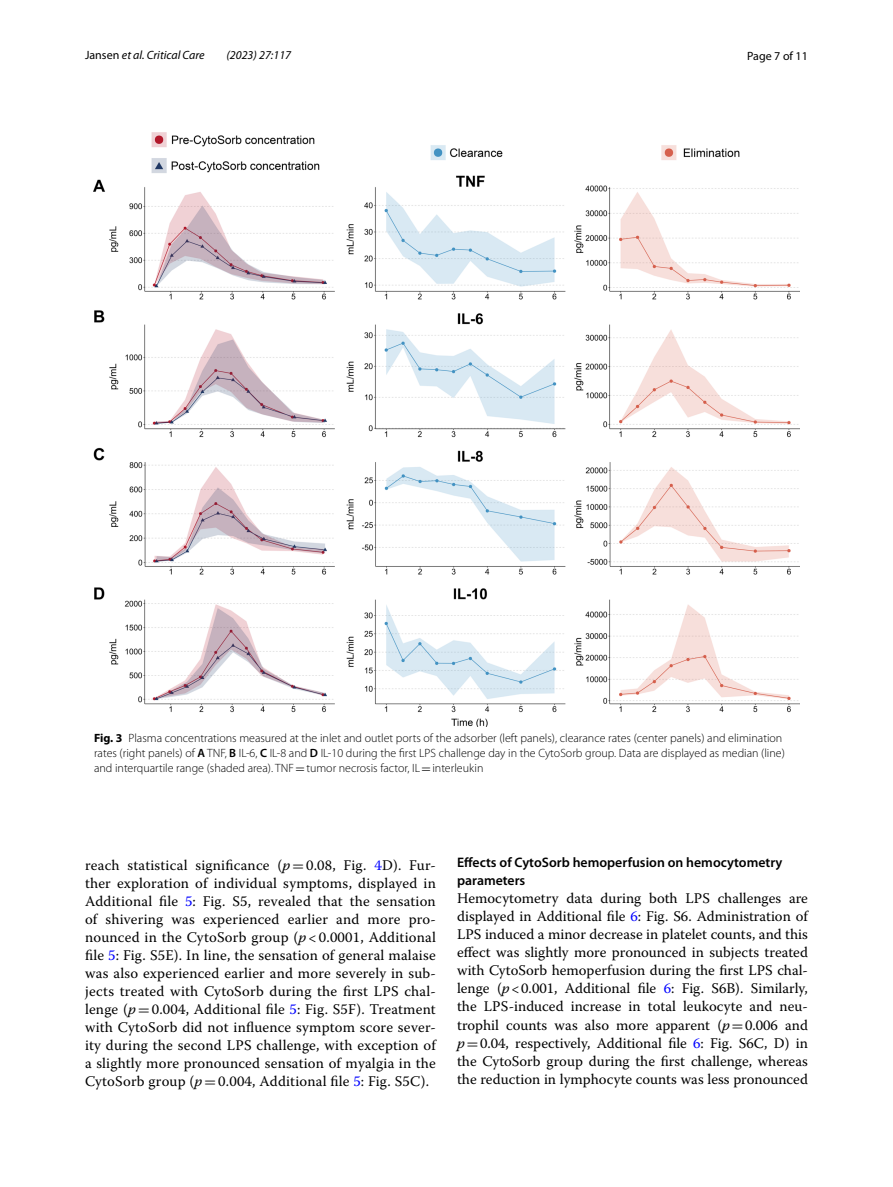
<style>
.page{position:relative;width:893px;height:1187px;background:#fff}
.page>*{position:absolute;margin:0;border:0;box-sizing:border-box;transform-origin:0 0}
.t1{font:14.7px/18px "Warnock Pro";letter-spacing:.01em;color:#000;text-align:justify}
.t2{font:600 13.8px/18px "Myriad Pro";color:#000}
.t3{font:300 12px/15px "Myriad Pro";color:#000}
.t4{font:italic 12px "Myriad Pro";color:#000}
.t5{font:12px "Myriad Pro";color:#000}
.s1{font-style:normal}
.s2{font-weight:700}
.s3{font-weight:600}
.s4{font-family:"MTSY";font-weight:400}
.s5{font-style:italic}
.s6{font-family:"MTSY"}
.s7{color:#00f}
</style>
<div class="page">
<img style="left:94px;top:133px;width:705px;height:593px">
<p class="t4" style="left:85px;top:48px;width:121px"><span class="s1">Jansen</span> et al. Critical Care</p>
<p class="t4" style="left:226px;top:48px;width:66px">(2023) 27:117</p>
<p class="t5" style="left:747px;top:48px;width:62px">Page 7 of 11</p>
<p class="t3" style="left:94px;top:730px;width:692px"><span class="s2">Fig. 3</span> Plasma concentrations measured at the inlet and outlet ports of the adsorber (left panels), clearance rates (center panels) and elimination rates (right panels) of <span class="s3">A</span> TNF, <span class="s3">B</span> IL-6, <span class="s3">C</span> IL-8 and <span class="s3">D</span> IL-10 during the first LPS challenge day in the CytoSorb group. Data are displayed as median (line) and interquartile range (shaded area). TNF<span class="s4">=</span>tumor necrosis factor, IL<span class="s4">=</span>interleukin</p>
<p class="t1" style="left:85px;top:855px;width:352px">reach statistical significance (<span class="s5">p</span><span class="s6">=</span>0.08, Fig. <span class="s7">4</span>D). Fur&shy;ther exploration of individual symptoms, displayed in Additional file <span class="s7">5</span>: Fig. S5, revealed that the sensation of shivering was experienced earlier and more pro&shy;nounced in the CytoSorb group (<span class="s5">p</span> &lt; 0.0001, Additional file <span class="s7">5</span>: Fig. S5E). In line, the sensation of general malaise was also experienced earlier and more severely in sub&shy;jects treated with CytoSorb during the first LPS chal&shy;lenge (<span class="s5">p</span><span class="s6">=</span>0.004, Additional file <span class="s7">5</span>: Fig. S5F). Treatment with CytoSorb did not influence symptom score sever&shy;ity during the second LPS challenge, with exception of a slightly more pronounced sensation of myalgia in the CytoSorb group (<span class="s5">p</span><span class="s6">=</span>0.004, Additional file <span class="s7">5</span>: Fig. S5C).</p>
<p class="t2" style="left:457px;top:853px;width:327px">Effects of CytoSorb hemoperfusion on hemocytometry parameters</p>
<p class="t1" style="left:457px;top:889px;width:352px">Hemocytometry data during both LPS challenges are displayed in Additional file <span class="s7">6</span>: Fig. S6. Administration of LPS induced a minor decrease in platelet counts, and this effect was slightly more pronounced in subjects treated with CytoSorb hemoperfusion during the first LPS chal&shy;lenge (<span class="s5">p</span>&lt;0.001, Additional file <span class="s7">6</span>: Fig. S6B). Similarly, the LPS-induced increase in total leukocyte and neu&shy;trophil counts was also more apparent (<span class="s5">p</span><span class="s6">=</span>0.006 and <span class="s5">p</span><span class="s6">=</span>0.04, respectively, Additional file <span class="s7">6</span>: Fig. S6C, D) in the CytoSorb group during the first challenge, whereas the reduction in lymphocyte counts was less pronounced</p>
</div>
